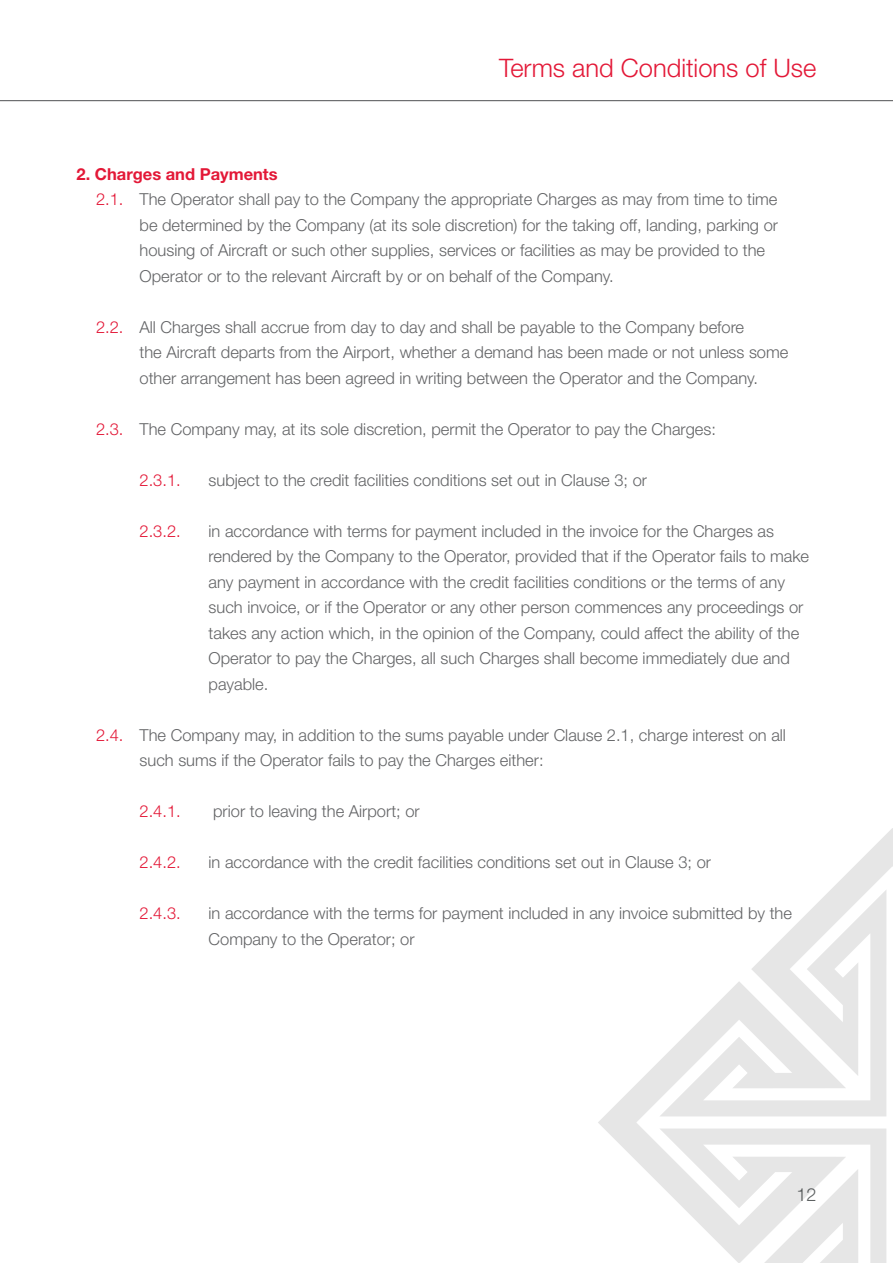
<style>
.page{position:relative;width:893px;height:1263px;background:#fff}
.page>*{position:absolute;margin:0;border:0;box-sizing:border-box;transform-origin:0 0}
.t1{font:300 25.5px "Helvetica Neue LT";color:#e31837}
.t2{font:300 18px "Helvetica Neue LT";color:#5d6162}
.t3{font:300 16.5px/25.5px "Helvetica Neue LT";color:#636466}
.t4{font:300 16.5px "Helvetica Neue LT";color:#e31837}
.t5{font:700 16.5px "Helvetica Neue LT";color:#e31837}
.s1{color:#e31837}
</style>
<div class="page">
<hr style="left:0;top:100px;width:893px;height:1px;background:#636466">
<svg style="left:598px;top:828px;width:295px;height:435px"></svg>
<h1 class="t1" style="left:499px;top:52px;width:319px">Terms and Conditions of Use</h1>
<p class="t5" style="left:77px;top:164px;width:203px">2. Charges and Payments</p>
<p class="t3" style="left:96px;top:186px;width:683px"><span class="s1">2.1.</span> The Operator shall pay to the Company the appropriate Charges as may from time to time</p>
<p class="t3" style="left:140px;top:212px;width:640px">be determined by the Company (at its sole discretion) for the taking off, landing, parking or</p>
<p class="t3" style="left:140px;top:237px;width:627px">housing of Aircraft or such other supplies, services or facilities as may be provided to the</p>
<p class="t3" style="left:140px;top:263px;width:476px">Operator or to the relevant Aircraft by or on behalf of the Company.</p>
<p class="t3" style="left:140px;top:314px;width:650px;text-indent:-43px"><span class="s1">2.2.</span> All Charges shall accrue from day to day and shall be payable to the Company before<br>the Aircraft departs from the Airport, whether a demand has been made or not unless some other arrangement has been agreed in writing between the Operator and the Company.</p>
<p class="t3" style="left:96px;top:416px;width:621px"><span class="s1">2.3.</span> The Company may, at its sole discretion, permit the Operator to pay the Charges:</p>
<p class="t4" style="left:140px;top:470px;width:43px">2.3.1.</p>
<p class="t3" style="left:209px;top:467px;width:440px">subject to the credit facilities conditions set out in Clause 3; or</p>
<p class="t4" style="left:140px;top:521px;width:43px">2.3.2.</p>
<p class="t3" style="left:209px;top:518px;width:602px">in accordance with terms for payment included in the invoice for the Charges as rendered by the Company to the Operator, provided that if the Operator fails to make any payment in accordance with the credit facilities conditions or the terms of any such invoice, or if the Operator or any other person commences any proceedings or takes any action which, in the opinion of the Company, could affect the ability of the Operator to pay the Charges, all such Charges shall become immediately due and payable.</p>
<p class="t3" style="left:140px;top:722px;width:648px;text-indent:-43px"><span class="s1">2.4.</span> The Company may, in addition to the sums payable under Clause 2.1, charge interest on all such sums if the Operator fails to pay the Charges either:</p>
<p class="t4" style="left:140px;top:801px;width:43px">2.4.1.</p>
<p class="t3" style="left:213px;top:798px;width:208px">prior to leaving the Airport; or</p>
<p class="t4" style="left:140px;top:852px;width:43px">2.4.2.</p>
<p class="t3" style="left:209px;top:849px;width:504px">in accordance with the credit facilities conditions set out in Clause 3; or</p>
<p class="t4" style="left:140px;top:903px;width:43px">2.4.3.</p>
<p class="t3" style="left:209px;top:900px;width:585px">in accordance with the terms for payment included in any invoice submitted by the<br>Company to the Operator; or</p>
<p class="t2" style="left:796px;top:1183px;width:22px">12</p>
</div>
